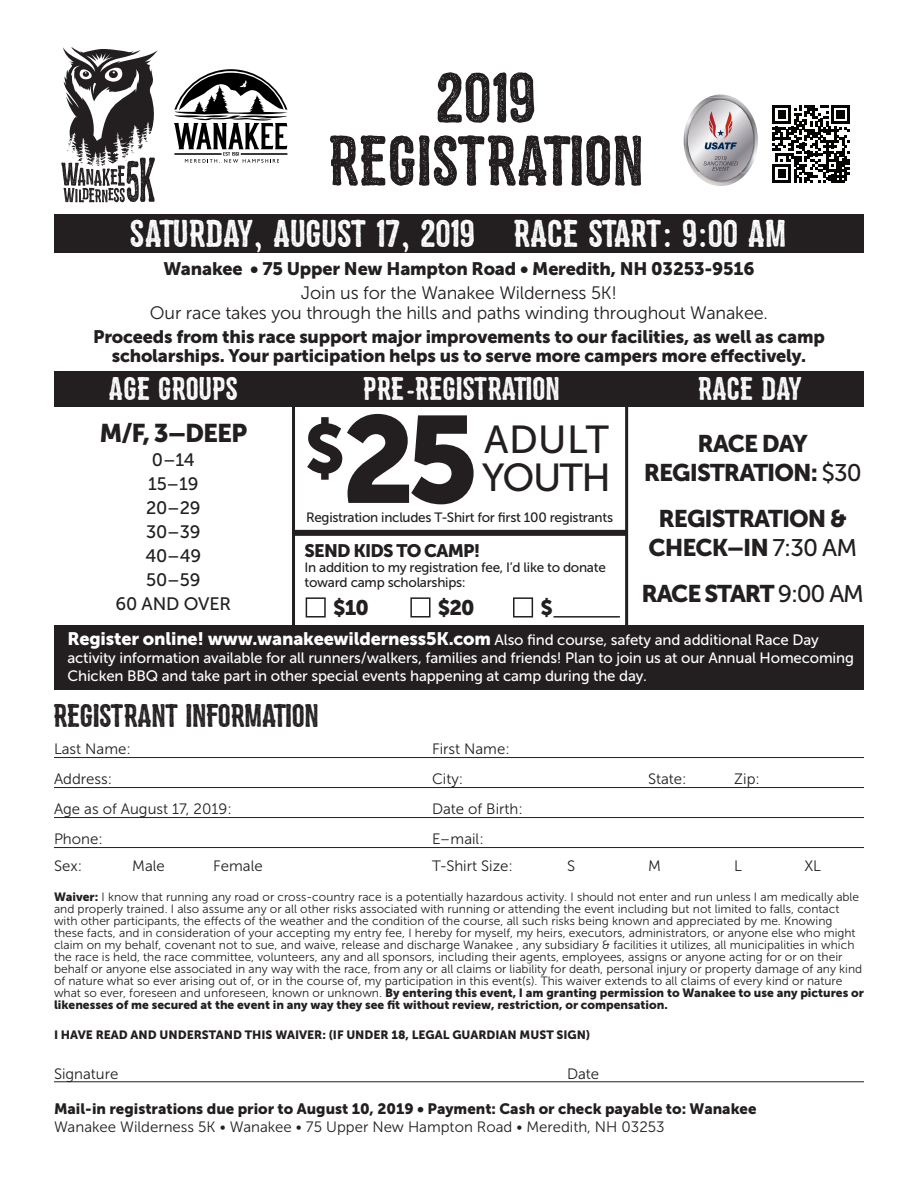
<style>
.page{position:relative;width:918px;height:1188px;background:#fff}
.page>*{position:absolute;margin:0;border:0;box-sizing:border-box;transform-origin:0 0}
.t1{font:122.4px "Museo Sans 900";color:#231f20}
.t2{font:72px/63px "Roughland";color:#231f20;text-align:center}
.t3{font:39px "Roughland";color:#fff}
.t4{font:39px "Museo Sans 500";letter-spacing:-.04em;color:#231f20}
.t5{font:33px "Roughland";color:#fff}
.t6{font:33px "Roughland";letter-spacing:-.01em;color:#231f20}
.t7{font:25.5px "Museo Sans 900";color:#231f20}
.t8{font:24px/28.5px "Museo Sans 900";letter-spacing:-.04em;color:#231f20;text-align:center}
.t9{font:21px "Museo Sans 900";color:#231f20}
.t10{font:18px/19.5px "Museo Sans 900";letter-spacing:-.01em;color:#231f20;text-align:center}
.t11{font:18px/19.5px "Museo Sans 300";letter-spacing:-.01em;color:#231f20;text-align:center}
.t12{font:18px "Museo Sans 900";letter-spacing:-.01em;color:#fff}
.t13{font:18px/24px "Museo Sans 500";letter-spacing:-.01em;color:#231f20;text-align:center}
.t14{font:18px "Museo Sans 900";letter-spacing:-.04em;color:#231f20}
.t15{font:15px/18px "Museo Sans 500";letter-spacing:-.01em;color:#fff}
.t16{font:15px/18px "Museo Sans 900";color:#231f20}
.t17{font:15px "Museo Sans 300";color:#231f20}
.t18{font:13.5px/15px "Museo Sans 500";letter-spacing:-.02em;color:#231f20}
.t19{font:12px/12px "Museo Sans 300";color:#231f20}
.t20{font:12px "Museo Sans 900";color:#231f20}
.s1{font-family:"Museo Sans 500"}
.s2{font-family:"Museo Sans 500";font-size:15px}
.s3{font-family:"Museo Sans 900"}
.s4{font-family:"Museo Sans 300"}
</style>
<div class="page">
<hr style="left:292px;top:374px;width:3px;height:254px;background:#231f20">
<hr style="left:625px;top:374px;width:3px;height:254px;background:#231f20">
<div style="left:54px;top:372px;width:810px;height:35px;background:#231f20"></div>
<div style="left:54px;top:625px;width:810px;height:65px;background:#231f20"></div>
<div style="left:54px;top:214px;width:810px;height:39px;background:#231f20"></div>
<hr style="left:54px;top:757px;width:810px;height:1px;background:#231f20">
<hr style="left:54px;top:787px;width:810px;height:1px;background:#231f20">
<hr style="left:54px;top:817px;width:810px;height:1px;background:#231f20">
<hr style="left:54px;top:847px;width:810px;height:1px;background:#231f20">
<hr style="left:54px;top:1081px;width:810px;height:1px;background:#231f20">
<svg style="left:684px;top:94px;width:74px;height:92px"></svg>
<svg style="left:772px;top:105px;width:78px;height:78px"></svg>
<svg style="left:174px;top:69px;width:113px;height:94px"></svg>
<svg style="left:61px;top:47px;width:97px;height:155px"></svg>
<div style="left:293px;top:530px;width:333px;height:6px;background:#231f20"></div>
<div style="left:306px;top:597px;width:20px;height:21px;border:2px solid #231f20"></div>
<div style="left:410px;top:597px;width:20px;height:21px;border:2px solid #231f20"></div>
<div style="left:513px;top:597px;width:20px;height:21px;border:2px solid #231f20"></div>
<hr style="left:554px;top:616px;width:66px;height:2px;background:#231f20">
<p class="t2" style="left:330px;top:72px;width:317px">2019<br>REGISTRATION</p>
<p class="t3" style="left:131px;top:216px;width:658px">SATURDAY, AUGUST 17, 2019 RACE START: 9:00 AM</p>
<p class="t10" style="left:163px;top:259px;width:593px">Wanakee • 75 Upper New Hampton Road • Meredith, NH 03253-9516</p>
<p class="t11" style="left:150px;top:283px;width:620px">Join us for the Wanakee Wilderness 5K!<br>Our race takes you through the hills and paths winding throughout Wanakee.</p>
<p class="t10" style="left:93px;top:327px;width:733px">Proceeds from this race support major improvements to our facilities, as well as camp scholarships. Your participation helps us to serve more campers more effectively.</p>
<p class="t5" style="left:110px;top:374px;width:131px">AGE GROUPS</p>
<p class="t5" style="left:364px;top:374px;width:198px">PRE-REGISTRATION</p>
<p class="t5" style="left:699px;top:374px;width:106px">RACE DAY</p>
<p class="t8" style="left:644px;top:429px;width:220px">RACE DAY<br>REGISTRATION: <span class="s1">$30</span></p>
<p class="t8" style="left:648px;top:504px;width:210px">REGISTRATION &amp;<br>CHECK–IN <span class="s1">7:30 AM</span></p>
<p class="t8" style="left:641px;top:579px;width:224px">RACE START <span class="s1">9:00 AM</span></p>
<p class="t1" style="left:305px;top:391px;width:175px"><sup>$</sup>25</p>
<p class="t7" style="left:99px;top:419px;width:150px">M/F, 3–DEEP</p>
<p class="t13" style="left:116px;top:448px;width:117px">0–14<br>15–19<br>20–29<br>30–39<br>40–49<br>50–59<br>60 AND OVER</p>
<p class="t4" style="left:484px;top:418px;width:126px">ADULT</p>
<p class="t4" style="left:482px;top:456px;width:131px">YOUTH</p>
<p class="t18" style="left:306px;top:510px;width:309px">Registration includes T-Shirt for first 100 registrants</p>
<p class="t14" style="left:305px;top:540px;width:177px">SEND KIDS TO CAMP!</p>
<p class="t18" style="left:305px;top:559px;width:303px">In addition to my registration fee, I’d like to donate toward camp scholarships:</p>
<p class="t9" style="left:333px;top:596px;width:37px">$10</p>
<p class="t9" style="left:438px;top:596px;width:38px">$20</p>
<p class="t9" style="left:541px;top:596px;width:14px">$</p>
<p class="t12" style="left:68px;top:628px;width:753px">Register online! www.wanakeewilderness5K.com <span class="s2">Also find course, safety and additional Race Day</span></p>
<p class="t15" style="left:68px;top:649px;width:788px">activity information available for all runners/walkers, families and friends! Plan to join us at our Annual Homecoming<br>Chicken BBQ and take part in other special events happening at camp during the day.</p>
<p class="t6" style="left:54px;top:701px;width:267px">REGISTRANT INFORMATION</p>
<p class="t17" style="left:54px;top:741px;width:78px">Last Name:</p>
<p class="t17" style="left:432px;top:741px;width:79px">First Name:</p>
<p class="t17" style="left:54px;top:771px;width:60px">Address:</p>
<p class="t17" style="left:432px;top:771px;width:33px">City:</p>
<p class="t17" style="left:648px;top:771px;width:40px">State:</p>
<p class="t17" style="left:734px;top:771px;width:27px">Zip:</p>
<p class="t17" style="left:54px;top:801px;width:179px">Age as of August 17, 2019:</p>
<p class="t17" style="left:432px;top:801px;width:92px">Date of Birth:</p>
<p class="t17" style="left:54px;top:831px;width:50px">Phone:</p>
<p class="t17" style="left:432px;top:831px;width:53px">E–mail:</p>
<p class="t17" style="left:54px;top:858px;width:30px">Sex:</p>
<p class="t17" style="left:132px;top:858px;width:34px">Male</p>
<p class="t17" style="left:213px;top:858px;width:51px">Female</p>
<p class="t17" style="left:432px;top:858px;width:82px">T-Shirt Size:</p>
<p class="t17" style="left:567px;top:858px;width:10px">S</p>
<p class="t17" style="left:648px;top:858px;width:14px">M</p>
<p class="t17" style="left:734px;top:858px;width:9px">L</p>
<p class="t17" style="left:804px;top:858px;width:18px">XL</p>
<p class="t19" style="left:54px;top:891px;width:811px"><span class="s3">Waiver:</span> I know that running any road or cross-country race is a potentially hazardous activity. I should not enter and run unless I am medically able and properly trained. I also assume any or all other risks associated with running or attending the event including but not limited to falls, contact with other participants, the effects of the weather and the condition of the course, all such risks being known and appreciated by me. Knowing these facts, and in consideration of your accepting my entry fee, I hereby for myself, my heirs, executors, administrators, or anyone else who might claim on my behalf, covenant not to sue, and waive, release and discharge Wanakee , any subsidiary &amp; facilities it utilizes, all municipalities in which the race is held, the race committee, volunteers, any and all sponsors, including their agents, employees, assigns or anyone acting for or on their behalf or anyone else associated in any way with the race, from any or all claims or liability for death, personal injury or property damage of any kind of nature what so ever arising out of, or in the course of, my participation in this event(s). This waiver extends to all claims of every kind or nature what so ever, foreseen and unforeseen, known or unknown. <span class="s3">By entering this event, I am granting permission to Wanakee to use any pictures or likenesses of me secured at the event in any way they see fit without review, restriction, or compensation.</span></p>
<p class="t20" style="left:54px;top:1028px;width:538px">I HAVE READ AND UNDERSTAND THIS WAIVER: (IF UNDER 18, LEGAL GUARDIAN MUST SIGN)</p>
<p class="t17" style="left:54px;top:1065px;width:66px">Signature</p>
<p class="t17" style="left:567px;top:1065px;width:34px">Date</p>
<p class="t16" style="left:54px;top:1100px;width:704px">Mail-in registrations due prior to August 10, 2019 • Payment: Cash or check payable to: Wanakee<br><span class="s4">Wanakee Wilderness 5K • Wanakee • 75 Upper New Hampton Road • Meredith, NH 03253</span></p>
</div>
